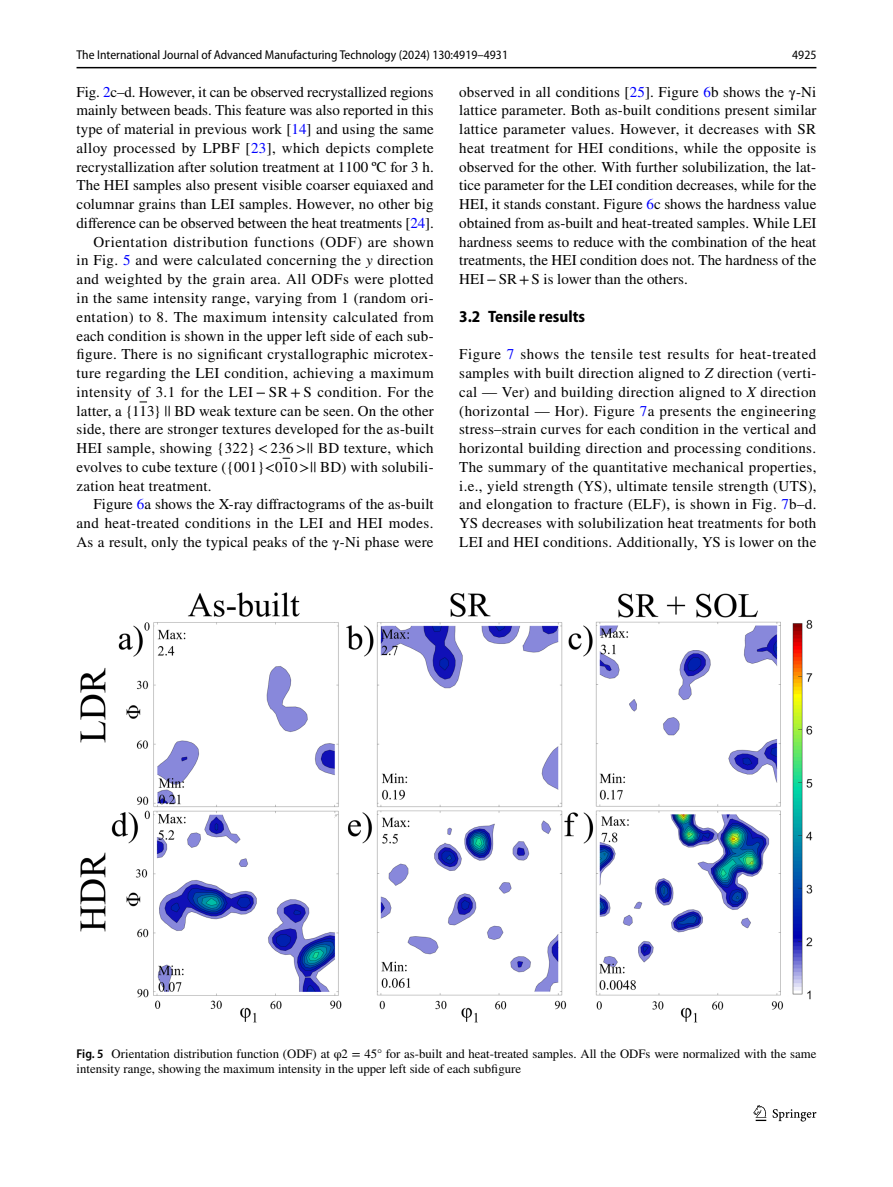
<style>
.page{position:relative;width:893px;height:1187px;background:#fff}
.page>*{position:absolute;margin:0;border:0;box-sizing:border-box;transform-origin:0 0}
.t1{font:700 semi-condensed 16.5px "Myriad Pro";color:#000}
.t2{font:15px/18.8px "STIX";letter-spacing:.015em;color:#000;text-align:justify}
.t3{font:15px "STIX";letter-spacing:-.005em;color:#000}
.t4{font:15px "STIX";letter-spacing:.035em;color:#000}
.t5{font:12.75px/15px "STIX";color:#000}
.t6{font:semi-condensed 12.75px "Myriad Pro";color:#000}
.s1{color:#00f}
.s2{font-style:italic}
.s3{font-family:"STIX General"}
.s4{font-family:"STIX General Regular 2"}
.s5{font-family:"Myriad Pro";font-weight:600;font-stretch:semi-condensed}
</style>
<div class="page">
<hr style="left:77px;top:67px;width:739px;height:1px;background:#000">
<svg style="left:753px;top:1105px;width:13px;height:15px"></svg>
<svg style="left:773px;top:1109px;width:43px;height:12px"></svg>
<img style="left:81px;top:592px;width:731px;height:430px">
<p class="t6" style="left:77px;top:48px;width:433px">The International Journal of Advanced Manufacturing Technology (2024) 130:4919–4931</p>
<p class="t6" style="left:792px;top:48px;width:26px">4925</p>
<p class="t3" style="left:77px;top:81px;width:358px">Fig. <span class="s1">2</span>c–d. However, it can be observed recrystallized regions</p>
<p class="t2" style="left:77px;top:102px;width:358px">mainly between beads. This feature was also reported in this</p>
<p class="t2" style="left:77px;top:121px;width:359px">type of material in previous work [<span class="s1">14</span>] and using the same</p>
<p class="t2" style="left:77px;top:139px;width:359px">alloy processed by LPBF [<span class="s1">23</span>], which depicts complete</p>
<p class="t2" style="left:77px;top:158px;width:359px">recrystallization after solution treatment at 1100 ºC for 3 h.</p>
<p class="t2" style="left:77px;top:177px;width:359px">The HEI samples also present visible coarser equiaxed and</p>
<p class="t2" style="left:77px;top:196px;width:359px">columnar grains than LEI samples. However, no other big</p>
<p class="t3" style="left:77px;top:212px;width:359px">difference can be observed between the heat treatments [<span class="s1">24</span>].</p>
<p class="t4" style="left:94px;top:231px;width:342px">Orientation distribution functions (ODF) are shown</p>
<p class="t2" style="left:77px;top:252px;width:359px">in Fig. <span class="s1">5</span> and were calculated concerning the <span class="s2">y</span> direction</p>
<p class="t2" style="left:77px;top:271px;width:359px">and weighted by the grain area. All ODFs were plotted</p>
<p class="t2" style="left:77px;top:289px;width:359px">in the same intensity range, varying from 1 (random ori-</p>
<p class="t2" style="left:77px;top:308px;width:359px">entation) to 8. The maximum intensity calculated from</p>
<p class="t2" style="left:77px;top:327px;width:359px">each condition is shown in the upper left side of each sub-</p>
<p class="t2" style="left:77px;top:346px;width:359px">figure. There is no significant crystallographic microtex-</p>
<p class="t2" style="left:77px;top:364px;width:359px">ture regarding the LEI condition, achieving a maximum</p>
<p class="t2" style="left:77px;top:383px;width:359px">intensity of 3.1 for the LEI − SR + S condition. For the</p>
<p class="t2" style="left:77px;top:402px;width:359px">latter, a {<span class="s3">113</span>} || BD weak texture can be seen. On the other</p>
<p class="t2" style="left:77px;top:421px;width:359px">side, there are stronger textures developed for the as-built</p>
<p class="t2" style="left:77px;top:439px;width:359px">HEI sample, showing {322}&lt;236&gt;|| BD texture, which</p>
<p class="t2" style="left:77px;top:458px;width:359px">evolves to cube texture ({001}&lt;<span class="s4">010</span>&gt;|| BD) with solubili-</p>
<p class="t2" style="left:77px;top:477px;width:137px">zation heat treatment.</p>
<p class="t2" style="left:94px;top:496px;width:342px">Figure <span class="s1">6</span>a shows the X-ray diffractograms of the as-built</p>
<p class="t2" style="left:77px;top:514px;width:358px">and heat-treated conditions in the LEI and HEI modes.</p>
<p class="t2" style="left:77px;top:533px;width:358px">As a result, only the typical peaks of the γ-Ni phase were</p>
<p class="t2" style="left:459px;top:83px;width:359px">observed in all conditions [<span class="s1">25</span>]. Figure <span class="s1">6</span>b shows the γ-Ni lattice parameter. Both as-built conditions present similar lattice parameter values. However, it decreases with SR heat treatment for HEI conditions, while the opposite is observed for the other. With further solubilization, the lat&shy;tice parameter for the LEI condition decreases, while for the HEI, it stands constant. Figure <span class="s1">6</span>c shows the hardness value obtained from as-built and heat-treated samples. While LEI hardness seems to reduce with the combination of the heat treatments, the HEI condition does not. The hardness of the HEI−SR+S is lower than the others.</p>
<p class="t1" style="left:459px;top:307px;width:127px">3.2 Tensile results</p>
<p class="t2" style="left:459px;top:346px;width:359px">Figure <span class="s1">7</span> shows the tensile test results for heat-treated samples with built direction aligned to <span class="s2">Z</span> direction (verti&shy;cal — Ver) and building direction aligned to <span class="s2">X</span> direction (horizontal — Hor). Figure <span class="s1">7</span>a presents the engineering stress–strain curves for each condition in the vertical and horizontal building direction and processing conditions.<br>The summary of the quantitative mechanical properties, i.e., yield strength (YS), ultimate tensile strength (UTS), and elongation to fracture (ELF), is shown in Fig. <span class="s1">7</span>b–d.<br>YS decreases with solubilization heat treatments for both LEI and HEI conditions. Additionally, YS is lower on the</p>
<p class="t5" style="left:77px;top:1046px;width:741px"><span class="s5">Fig. 5</span> Orientation distribution function (ODF) at φ2 = 45° for as-built and heat-treated samples. All the ODFs were normalized with the same intensity range, showing the maximum intensity in the upper left side of each subfigure</p>
</div>
